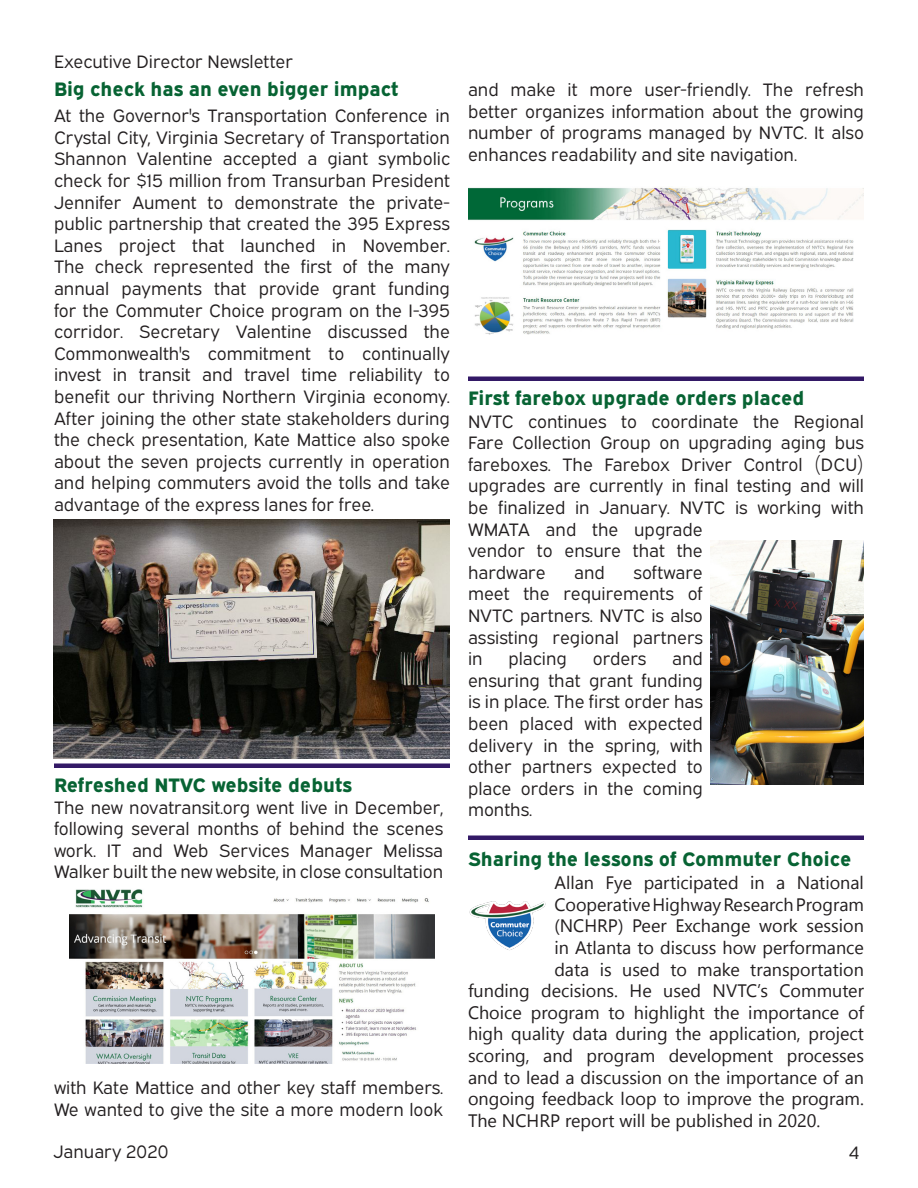
<style>
.page{position:relative;width:918px;height:1188px;background:#fff}
.page>*{position:absolute;margin:0;border:0;box-sizing:border-box;transform-origin:0 0}
.Headline{font:19.5px "Expressway Xb";color:#076333}
.Text_Box_Style_No_Hy{font:18px/21.6px "Expressway Bk";color:#231f20;text-align:justify}
.Text_Box_Style_No_Hy-2{font:18px "Segoe UI Emoji";color:#231f20}
</style>
<div class="page">
<img style="left:53px;top:519px;width:397px;height:240px">
<img style="left:710px;top:541px;width:154px;height:244px">
<hr style="left:54px;top:764px;width:396px;height:4px;background:#331966">
<hr style="left:468px;top:836px;width:396px;height:4px;background:#331966">
<div style="left:468px;top:376px;width:396px;height:5px;background:#331966"></div>
<img style="left:69px;top:889px;width:366px;height:175px">
<img style="left:468px;top:187px;width:396px;height:148px">
<svg style="left:469px;top:901px;width:77px;height:49px"></svg>
<p class="Text_Box_Style_No_Hy" style="left:54px;top:49px;width:241px">Executive Director Newsletter</p>
<p class="Headline" style="left:54px;top:74px;width:346px">Big check has an even bigger impact</p>
<p class="Text_Box_Style_No_Hy" style="left:54px;top:103px;width:398px">At the Governor's Transportation Conference in Crystal City, Virginia Secretary of Transportation Shannon Valentine accepted a giant symbolic check for $15 million from Transurban President Jennifer Aument to demonstrate the private&shy;public partnership that created the 395 Express Lanes project that launched in November.<br>The check represented the first of the many annual payments that provide grant funding for the Commuter Choice program on the I-395 corridor. Secretary Valentine discussed the Commonwealth's commitment to continually invest in transit and travel time reliability to benefit our thriving Northern Virginia economy.<br>After joining the other state stakeholders during the check presentation, Kate Mattice also spoke about the seven projects currently in operation and helping commuters avoid the tolls and take advantage of the express lanes for free.</p>
<p class="Headline" style="left:54px;top:770px;width:300px">Refreshed NTVC website debuts</p>
<p class="Text_Box_Style_No_Hy" style="left:54px;top:795px;width:391px">The new novatransit.org went live in December, following several months of behind the scenes work. IT and Web Services Manager Melissa Walker built the new website, in close consultation</p>
<p class="Text_Box_Style_No_Hy" style="left:54px;top:1075px;width:391px">with Kate Mattice and other key staff members.<br>We wanted to give the site a more modern look</p>
<p class="Text_Box_Style_No_Hy" style="left:54px;top:1139px;width:117px">January 2020</p>
<p class="Text_Box_Style_No_Hy" style="left:468px;top:77px;width:397px">and make it more user-friendly. The refresh better organizes information about the growing number of programs managed by NVTC. It also enhances readability and site navigation.</p>
<p class="Headline" style="left:468px;top:382px;width:338px">First farebox upgrade orders placed</p>
<p class="Text_Box_Style_No_Hy" style="left:468px;top:409px;width:398px;text-align:left">NVTC continues to coordinate the Regional Fare Collection Group on upgrading aging bus fareboxes. The Farebox Driver Control (DCU) upgrades are currently in final testing and will be finalized in January. NVTC is working with WMATA and the upgrade<br>vendor to ensure that the<br>hardware</p>
<p class="Text_Box_Style_No_Hy" style="left:468px;top:560px;width:236px;text-indent:166px">software meet the requirements of NVTC partners. NVTC is also assisting regional partners in</p>
<p class="Text_Box_Style_No_Hy" style="left:574px;top:560px;width:32px">and</p>
<p class="Text_Box_Style_No_Hy" style="left:468px;top:646px;width:236px;text-indent:204px">and ensuring that grant funding is in place. The first order has been placed with expected delivery in the spring, with other partners expected to place orders in the coming months.</p>
<p class="Text_Box_Style_No_Hy" style="left:508px;top:646px;width:60px">placing</p>
<p class="Text_Box_Style_No_Hy" style="left:593px;top:646px;width:55px">orders</p>
<p class="Headline" style="left:468px;top:843px;width:385px">Sharing the lessons of Commuter Choice</p>
<p class="Text_Box_Style_No_Hy-2" style="left:566px;top:872px;width:30px">●● ■</p>
<p class="Text_Box_Style_No_Hy-2" style="left:754px;top:872px;width:12px">■</p>
<p class="Text_Box_Style_No_Hy-2" style="left:819px;top:872px;width:46px">▼□■ ●</p>
<p class="Text_Box_Style_No_Hy-2" style="left:622px;top:893px;width:45px">▼❖ ★</p>
<p class="Text_Box_Style_No_Hy-2" style="left:807px;top:915px;width:59px">▲ ▲▲□■</p>
<p class="Text_Box_Style_No_Hy-2" style="left:559px;top:937px;width:186px">■ ▼● ■▼ ▼□ ▲ ◆▲▲ □</p>
<p class="Text_Box_Style_No_Hy-2" style="left:574px;top:958px;width:67px">▼ ▲ ◆▲</p>
<p class="Text_Box_Style_No_Hy-2" style="left:750px;top:958px;width:115px">▼ ■▲ □▼▼□■</p>
<p class="Text_Box_Style_No_Hy-2" style="left:474px;top:980px;width:47px">◆■ ■</p>
<p class="Text_Box_Style_No_Hy-2" style="left:574px;top:980px;width:109px">▲ □■▲ ★ ◆▲</p>
<p class="Text_Box_Style_No_Hy-2" style="left:669px;top:1001px;width:52px">● ▼ ▼</p>
<p class="Text_Box_Style_No_Hy-2" style="left:779px;top:1001px;width:44px">□▼■</p>
<p class="Text_Box_Style_No_Hy-2" style="left:511px;top:1023px;width:46px">❑◆ ●▼</p>
<p class="Text_Box_Style_No_Hy-2" style="left:592px;top:1023px;width:91px">▼ ◆ ■ ▼</p>
<p class="Text_Box_Style_No_Hy-2" style="left:739px;top:1023px;width:59px">● ▼□■</p>
<p class="Text_Box_Style_No_Hy-2" style="left:468px;top:1045px;width:49px">▲□■</p>
<p class="Text_Box_Style_No_Hy-2" style="left:689px;top:1045px;width:34px">❖ ●□</p>
<p class="Text_Box_Style_No_Hy-2" style="left:803px;top:1045px;width:62px">□ ▲▲▲</p>
<p class="Text_Box_Style_No_Hy-2" style="left:477px;top:1066px;width:55px">■ ▼□ ●</p>
<p class="Text_Box_Style_No_Hy-2" style="left:596px;top:1066px;width:107px">▲ ◆▲▲ □■ □■ ▼</p>
<p class="Text_Box_Style_No_Hy-2" style="left:757px;top:1066px;width:44px">□▼■</p>
<p class="Text_Box_Style_No_Hy-2" style="left:468px;top:1088px;width:58px">□■ □■</p>
<p class="Text_Box_Style_No_Hy-2" style="left:621px;top:1088px;width:61px">●□□ ▼□</p>
<p class="Text_Box_Style_No_Hy-2" style="left:723px;top:1088px;width:43px">□❖ ▼</p>
<p class="Text_Box_Style_No_Hy-2" style="left:591px;top:1109px;width:56px">□ ▼ ●●</p>
<p class="Text_Box_Style_No_Hy-2" style="left:686px;top:1109px;width:39px">◆ ●▲</p>
<p class="Text_Box_Style_No_Hy-2" style="left:763px;top:1109px;width:12px">■</p>
<p class="Text_Box_Style_No_Hy" style="left:849px;top:1140px;width:12px">4</p>
</div>
